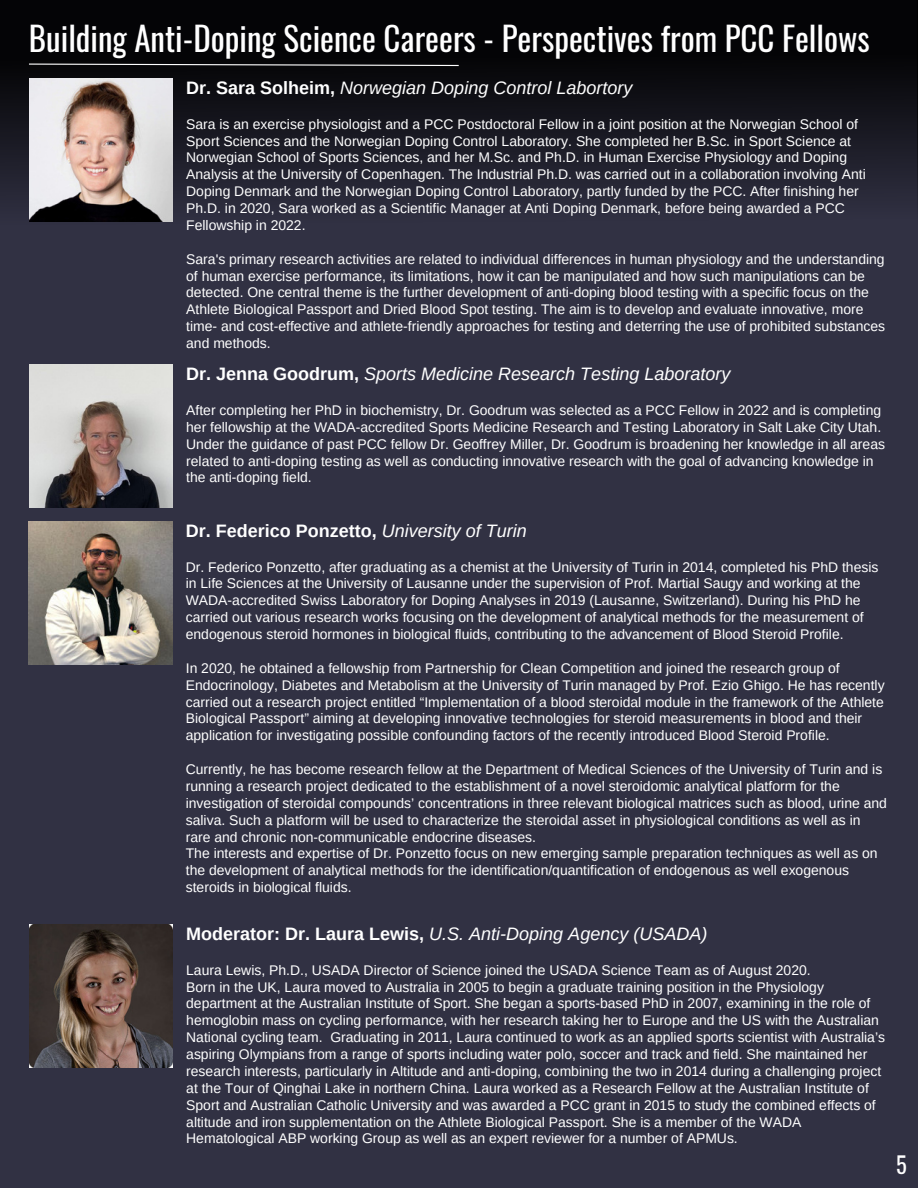
<style>
.page{position:relative;width:918px;height:1188px;background:#313143}
.page>*{position:absolute;margin:0;border:0;box-sizing:border-box;transform-origin:0 0}
.t1{font:33px "Oswald";color:#fff}
.t2{font:22.5px "Oswald";color:#fff}
.t3{font:italic 18px "Arimo";color:#fff}
.t4{font:700 18px "Arimo";color:#fff}
.t5{font:13.95px/16.8px "Arimo";color:#fff}
.s1{font-weight:700;font-style:normal}
.s2{font-weight:400;font-style:italic}
</style>
<div class="page">
<svg style="left:0;top:0;width:918px;height:508px"></svg>
<svg style="left:28px;top:63px;width:432px;height:4px;background:#4b4b4d"></svg>
<img style="left:29px;top:365px;width:143px;height:143px">
<img style="left:29px;top:521px;width:143px;height:143px">
<img style="left:29px;top:78px;width:143px;height:144px">
<img style="left:29px;top:924px;width:143px;height:144px">
<h1 class="t1" style="left:29px;top:10px;width:842px">Building Anti-Doping Science Careers - Perspectives from PCC Fellows</h1>
<p class="t3" style="left:186px;top:76px;width:448px"><span class="s1">Dr. Sara Solheim,</span> Norwegian Doping Control Labortory</p>
<p class="t5" style="left:186px;top:116px;width:681px">Sara is an exercise physiologist and a PCC Postdoctoral Fellow in a joint position at the Norwegian School of Sport Sciences and the Norwegian Doping Control Laboratory. She completed her B.Sc. in Sport Science at Norwegian School of Sports Sciences, and her M.Sc. and Ph.D. in Human Exercise Physiology and Doping Analysis at the University of Copenhagen. The Industrial Ph.D. was carried out in a collaboration involving Anti Doping Denmark and the Norwegian Doping Control Laboratory, partly funded by the PCC. After finishing her Ph.D. in 2020, Sara worked as a Scientific Manager at Anti Doping Denmark, before being awarded a PCC Fellowship in 2022.</p>
<p class="t5" style="left:186px;top:251px;width:700px">Sara's primary research activities are related to individual differences in human physiology and the understanding of human exercise performance, its limitations, how it can be manipulated and how such manipulations can be detected. One central theme is the further development of anti-doping blood testing with a specific focus on the Athlete Biological Passport and Dried Blood Spot testing. The aim is to develop and evaluate innovative, more time- and cost-effective and athlete-friendly approaches for testing and deterring the use of prohibited substances and methods.</p>
<p class="t3" style="left:186px;top:362px;width:546px"><span class="s1">Dr. Jenna Goodrum,</span> Sports Medicine Research Testing Laboratory</p>
<p class="t5" style="left:186px;top:402px;width:700px">After completing her PhD in biochemistry, Dr. Goodrum was selected as a PCC Fellow in 2022 and is completing her fellowship at the WADA-accredited Sports Medicine Research and Testing Laboratory in Salt Lake City Utah.<br>Under the guidance of past PCC fellow Dr. Geoffrey Miller, Dr. Goodrum is broadening her knowledge in all areas related to anti-doping testing as well as conducting innovative research with the goal of advancing knowledge in the anti-doping field.</p>
<p class="t4" style="left:186px;top:518px;width:343px">Dr. Federico Ponzetto, <span class="s2">University of Turin</span></p>
<p class="t5" style="left:186px;top:558px;width:694px">Dr. Federico Ponzetto, after graduating as a chemist at the University of Turin in 2014, completed his PhD thesis in Life Sciences at the University of Lausanne under the supervision of Prof. Martial Saugy and working at the WADA-accredited Swiss Laboratory for Doping Analyses in 2019 (Lausanne, Switzerland). During his PhD he carried out various research works focusing on the development of analytical methods for the measurement of endogenous steroid hormones in biological fluids, contributing to the advancement of Blood Steroid Profile.</p>
<p class="t5" style="left:186px;top:660px;width:700px">In 2020, he obtained a fellowship from Partnership for Clean Competition and joined the research group of Endocrinology, Diabetes and Metabolism at the University of Turin managed by Prof. Ezio Ghigo. He has recently carried out a research project entitled “Implementation of a blood steroidal module in the framework of the Athlete Biological Passport” aiming at developing innovative technologies for steroid measurements in blood and their application for investigating possible confounding factors of the recently introduced Blood Steroid Profile.</p>
<p class="t5" style="left:186px;top:761px;width:703px">Currently, he has become research fellow at the Department of Medical Sciences of the University of Turin and is running a research project dedicated to the establishment of a novel steroidomic analytical platform for the investigation of steroidal compounds’ concentrations in three relevant biological matrices such as blood, urine and saliva. Such a platform will be used to characterize the steroidal asset in physiological conditions as well as in rare and chronic non-communicable endocrine diseases.<br>The interests and expertise of Dr. Ponzetto focus on new emerging sample preparation techniques as well as on the development of analytical methods for the identification/quantification of endogenous as well exogenous steroids in biological fluids.</p>
<p class="t3" style="left:186px;top:922px;width:523px"><span class="s1">Moderator: Dr. Laura Lewis,</span> U.S. Anti-Doping Agency (USADA)</p>
<p class="t5" style="left:186px;top:962px;width:700px">Laura Lewis, Ph.D., USADA Director of Science joined the USADA Science Team as of August 2020.<br>Born in the UK, Laura moved to Australia in 2005 to begin a graduate training position in the Physiology department at the Australian Institute of Sport. She began a sports-based PhD in 2007, examining in the role of hemoglobin mass on cycling performance, with her research taking her to Europe and the US with the Australian National cycling team. Graduating in 2011, Laura continued to work as an applied sports scientist with Australia’s aspiring Olympians from a range of sports including water polo, soccer and track and field. She maintained her research interests, particularly in Altitude and anti-doping, combining the two in 2014 during a challenging project at the Tour of Qinghai Lake in northern China. Laura worked as a Research Fellow at the Australian Institute of Sport and Australian Catholic University and was awarded a PCC grant in 2015 to study the combined effects of altitude and iron supplementation on the Athlete Biological Passport. She is a member of the WADA Hematological ABP working Group as well as an expert reviewer for a number of APMUs.</p>
<h2 class="t2" style="left:896px;top:1144px;width:12px">5</h2>
</div>
